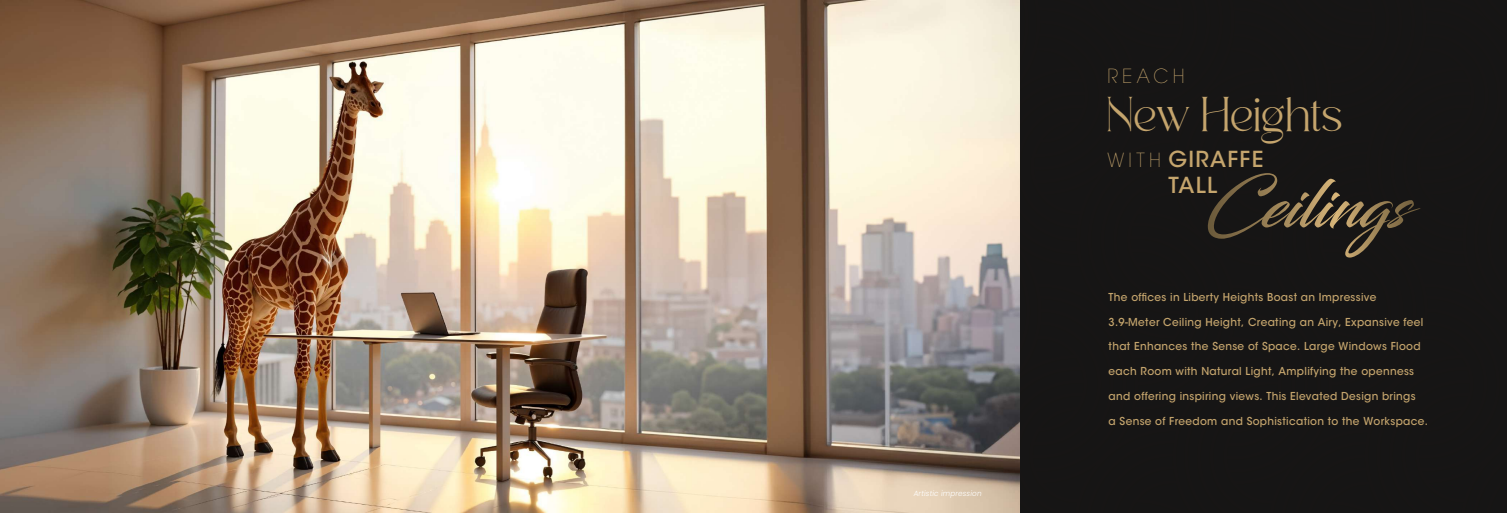
<style>
.page{position:relative;width:1507px;height:513px;background:#fff}
.page>*{position:absolute;margin:0;border:0;box-sizing:border-box;transform-origin:0 0}
.t1{font:41.03px "Badoga";color:#c5a56d}
.t2{font:500 21.98px/25.8px "ITC Avant Garde Std";letter-spacing:.06em;color:#c5a56d}
.t3{font:200 19.35px "ITC Avant Garde Std";letter-spacing:.23em;color:#c5a56d}
.t4{font:500 10.88px "ITC Avant Garde Std";letter-spacing:.03em;color:#c5a56d;scale:.96 1}
.t5{font:italic 300 7.5px "Poppins";letter-spacing:.02em;color:#fff;scale:.96 1}
.s1{font-weight:200;font-size:19.35px}
</style>
<div class="page">
<div style="left:750px;top:0;width:756px;height:513px;background:#161515"></div>
<svg style="left:1207px;top:173px;width:213px;height:85px"></svg>
<img style="left:756px;top:0;width:263px;height:512px">
<img style="left:0;top:0;width:756px;height:512px">
<p class="t5" style="left:913px;top:489px;width:72px">Artistic impression</p>
<h3 class="t3" style="left:1107px;top:65px;width:79px">REACH</h3>
<h1 class="t1" style="left:1107px;top:85px;width:237px">New Heights</h1>
<h2 class="t2" style="left:1168px;top:146px;width:97px;text-indent:-61px"><span class="s1">W I T H</span> GIRAFFE<br>TALL</h2>
<p class="t4" style="left:1108px;top:290px;width:280px">The offices in Liberty Heights Boast an Impressive</p>
<p class="t4" style="left:1108px;top:315px;width:329px">3.9-Meter Ceiling Height, Creating an Airy, Expansive feel</p>
<p class="t4" style="left:1108px;top:340px;width:326px">that Enhances the Sense of Space. Large Windows Flood</p>
<p class="t4" style="left:1108px;top:364px;width:320px">each Room with Natural Light, Amplifying the openness</p>
<p class="t4" style="left:1108px;top:389px;width:321px">and offering inspiring views. This Elevated Design brings</p>
<p class="t4" style="left:1108px;top:414px;width:334px">a Sense of Freedom and Sophistication to the Workspace.</p>
</div>
